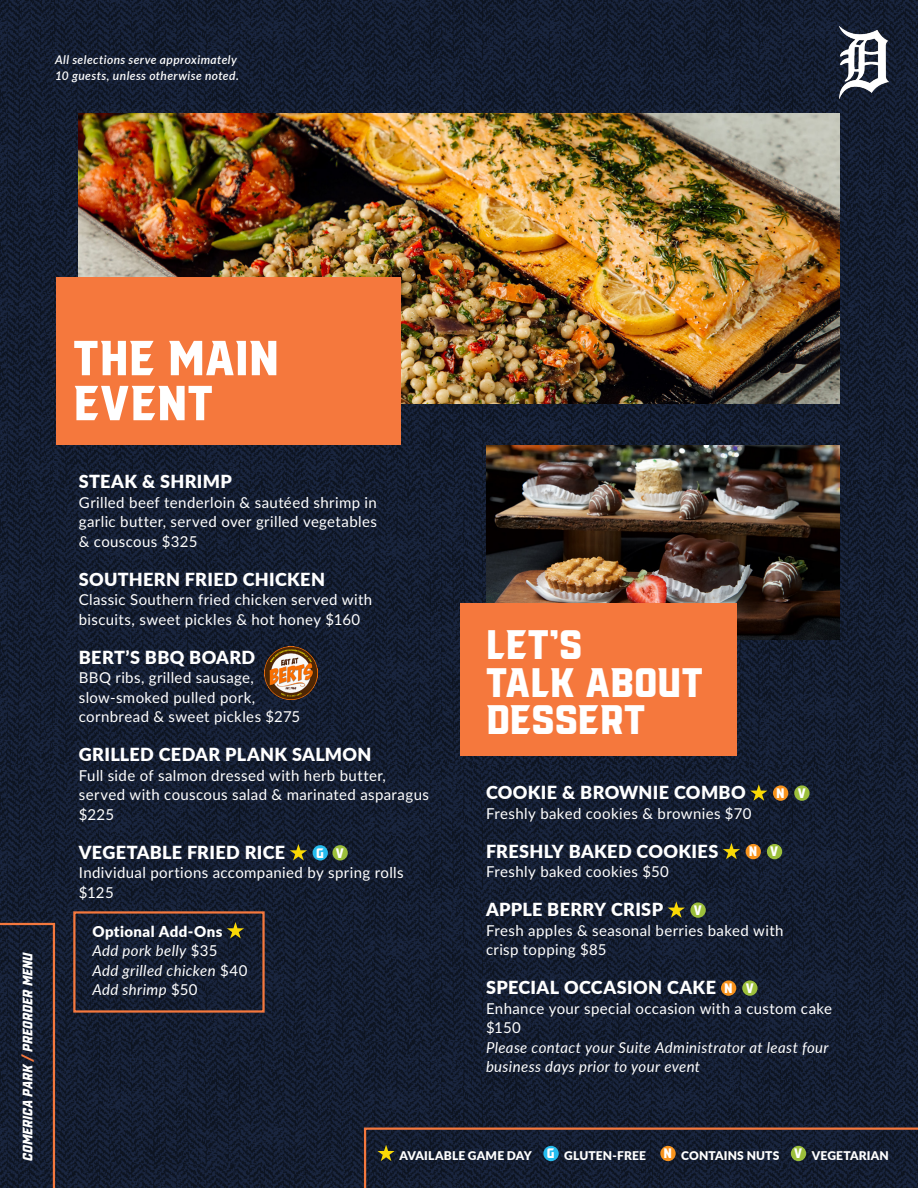
<style>
.page{position:relative;width:918px;height:1188px;background:#fff}
.page>*{position:absolute;margin:0;border:0;box-sizing:border-box;transform-origin:0 0}
.t1{font:54px/45px "VTF Redzone Classic";letter-spacing:.005em;color:#fff}
.t2{font:45px/37.5px "VTF Redzone Classic";letter-spacing:.005em;color:#fff}
.t3{font:900 18px "Lato";letter-spacing:.02em;color:#fff}
.t4{font:15px/19.5px "Lato";letter-spacing:.025em;color:#fff}
.t5{font:italic 15px/19.5px "Lato";letter-spacing:.025em;color:#fff}
.t6{font:italic 15px "VTF Redzone Classic";color:#fff}
.t7{font:900 15px "Lato";letter-spacing:.025em;color:#fff}
.t8{font:15px "VTF Redzone Classic";color:#fff}
.t9{font:italic 600 12px "Lato";letter-spacing:.035em;color:#fff}
.t10{font:900 12px "Lato";letter-spacing:.015em;color:#fff}
.s1{color:#f5783d}
.s2{font-style:normal}
.s3{font-family:"VTF Redzone Classic";font-weight:400;font-size:15px}
</style>
<div class="page">
<img style="left:0;top:0;width:918px;height:1188px">
<svg style="left:0;top:922px;width:56px;height:266px;background:#1e2131"></svg>
<svg style="left:363px;top:1126px;width:555px;height:62px;background:#1d2131"></svg>
<div style="left:543px;top:1146px;width:16px;height:15px;background:#26bcee;border-radius:50%"></div>
<div style="left:660px;top:1146px;width:16px;height:15px;background:#f7931d;border-radius:50%"></div>
<div style="left:791px;top:1146px;width:15px;height:15px;background:#9cbf3b;border-radius:50%"></div>
<img style="left:840px;top:27px;width:49px;height:72px">
<img style="left:79px;top:113px;width:760px;height:291px">
<img style="left:486px;top:445px;width:353px;height:195px">
<svg style="left:290px;top:844px;width:17px;height:16px"></svg>
<div style="left:313px;top:845px;width:15px;height:15px;background:#26bcee;border-radius:50%"></div>
<div style="left:332px;top:845px;width:16px;height:15px;background:#9cbf3b;border-radius:50%"></div>
<svg style="left:227px;top:922px;width:17px;height:16px"></svg>
<div style="left:57px;top:278px;width:344px;height:167px;background:#f5783d"></div>
<div style="left:460px;top:603px;width:277px;height:153px;background:#f5783d"></div>
<svg style="left:750px;top:784px;width:17px;height:17px"></svg>
<div style="left:773px;top:785px;width:15px;height:16px;background:#f7931d;border-radius:50%"></div>
<div style="left:794px;top:785px;width:16px;height:16px;background:#9cbf3b;border-radius:50%"></div>
<svg style="left:723px;top:843px;width:17px;height:16px"></svg>
<div style="left:746px;top:844px;width:15px;height:15px;background:#f7931d;border-radius:50%"></div>
<div style="left:767px;top:844px;width:15px;height:15px;background:#9cbf3b;border-radius:50%"></div>
<svg style="left:668px;top:901px;width:17px;height:17px"></svg>
<div style="left:690px;top:902px;width:16px;height:16px;background:#9cbf3b;border-radius:50%"></div>
<div style="left:721px;top:980px;width:15px;height:16px;background:#f7931d;border-radius:50%"></div>
<div style="left:742px;top:980px;width:16px;height:16px;background:#9cbf3b;border-radius:50%"></div>
<img style="left:265px;top:647px;width:53px;height:53px">
<div style="left:73px;top:911px;width:192px;height:102px;border:2px solid #f5783d"></div>
<p class="t9" style="left:55px;top:51px;width:183px">All selections serve approximately</p>
<p class="t9" style="left:55px;top:67px;width:185px">10 guests, unless otherwise noted.</p>
<p class="t6" style="left:20px;top:1161px;width:211px;rotate:-90deg">COMERICA PARK <span class="s1">/</span> PREORDER MENU</p>
<p class="t1" style="left:73px;top:336px;width:207px">THE MAIN<br>EVENT</p>
<p class="t3" style="left:79px;top:468px;width:155px">STEAK &amp; SHRIMP</p>
<p class="t4" style="left:79px;top:492px;width:300px;text-align:justify">Grilled beef tenderloin &amp; sautéed shrimp in garlic butter, served over grilled vegetables &amp; couscous $325</p>
<p class="t3" style="left:79px;top:566px;width:248px">SOUTHERN FRIED CHICKEN</p>
<p class="t4" style="left:79px;top:590px;width:295px">Classic Southern fried chicken served with biscuits, sweet pickles &amp; hot honey $160</p>
<p class="t3" style="left:79px;top:644px;width:178px">BERT’S BBQ BOARD</p>
<p class="t4" style="left:79px;top:668px;width:223px">BBQ ribs, grilled sausage, slow-smoked pulled pork, cornbread &amp; sweet pickles $275</p>
<p class="t3" style="left:79px;top:741px;width:294px">GRILLED CEDAR PLANK SALMON</p>
<p class="t4" style="left:79px;top:765px;width:352px">Full side of salmon dressed with herb butter, served with couscous salad &amp; marinated asparagus $225</p>
<p class="t3" style="left:79px;top:839px;width:208px">VEGETABLE FRIED RICE</p>
<p class="t8" style="left:316px;top:845px;width:9px">G</p>
<p class="t8" style="left:336px;top:845px;width:10px">V</p>
<p class="t4" style="left:79px;top:863px;width:326px">Individual portions accompanied by spring rolls $125</p>
<p class="t7" style="left:92px;top:920px;width:132px">Optional Add-Ons</p>
<p class="t5" style="left:92px;top:941px;width:127px">Add pork belly <span class="s2">$35</span></p>
<p class="t5" style="left:92px;top:960px;width:157px">Add grilled chicken <span class="s2">$40</span></p>
<p class="t5" style="left:92px;top:980px;width:107px">Add shrimp <span class="s2">$50</span></p>
<p class="t2" style="left:486px;top:626px;width:98px">LET’S</p>
<p class="t2" style="left:486px;top:664px;width:218px">TALK ABOUT<br>DESSERT</p>
<p class="t3" style="left:486px;top:779px;width:261px">COOKIE &amp; BROWNIE COMBO</p>
<p class="t8" style="left:776px;top:786px;width:10px">N</p>
<p class="t8" style="left:798px;top:786px;width:10px">V</p>
<p class="t4" style="left:486px;top:803px;width:267px">Freshly baked cookies &amp; brownies $70</p>
<p class="t3" style="left:486px;top:838px;width:234px">FRESHLY BAKED COOKIES</p>
<p class="t8" style="left:749px;top:844px;width:10px">N</p>
<p class="t8" style="left:770px;top:844px;width:10px">V</p>
<p class="t4" style="left:486px;top:861px;width:184px">Freshly baked cookies $50</p>
<p class="t3" style="left:486px;top:896px;width:179px">APPLE BERRY CRISP</p>
<p class="t8" style="left:694px;top:903px;width:10px">V</p>
<p class="t4" style="left:486px;top:920px;width:299px">Fresh apples &amp; seasonal berries baked with crisp topping $85</p>
<p class="t3" style="left:486px;top:974px;width:232px">SPECIAL OCCASION CAKE</p>
<p class="t8" style="left:724px;top:981px;width:10px">N</p>
<p class="t8" style="left:746px;top:981px;width:10px">V</p>
<p class="t5" style="left:486px;top:998px;width:348px"><span class="s2">Enhance your special occasion with a custom cake $150<br></span>Please contact your Suite Administrator at least four business days prior to your event</p>
<p class="t10" style="left:399px;top:1146px;width:491px">AVAILABLE GAME DAY <span class="s3">G</span> GLUTEN-FREE <span class="s3">N</span> CONTAINS NUTS <span class="s3">V</span> VEGETARIAN</p>
</div>
